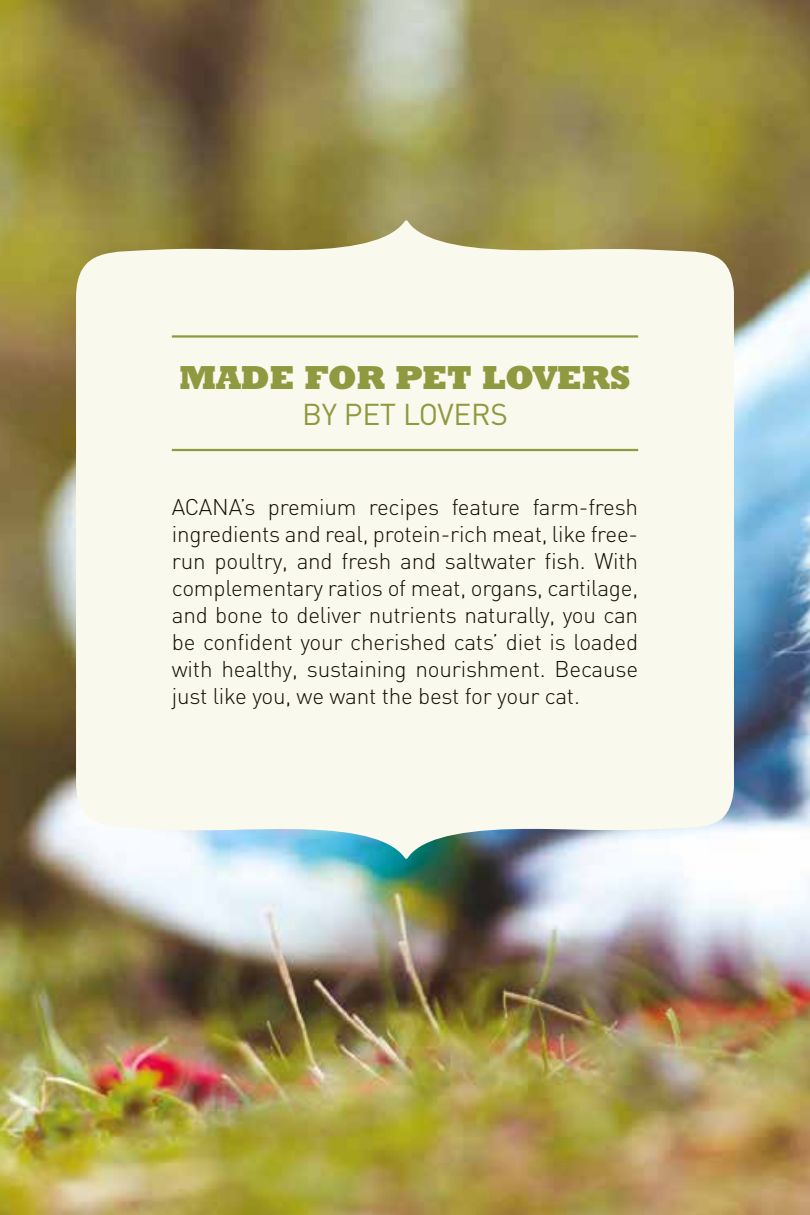
<style>
.page{position:relative;width:810px;height:1215px;background:#fff}
.page>*{position:absolute;margin:0;border:0;box-sizing:border-box;transform-origin:0 0}
.t1{font:800 33.75px "Rockwell Std";letter-spacing:-.02em;color:#8f993f}
.t2{font:29.7px "DIN";letter-spacing:-.01em;color:#8f993f}
.t3{font:300 22.5px/27px "DIN";letter-spacing:-.01em;color:#140e03;text-align:justify}
</style>
<div class="page">
<img style="left:0;top:0;width:810px;height:1215px">
<svg style="left:76px;top:220px;width:658px;height:639px;background:#f1f1e4"></svg>
<hr style="left:172px;top:449px;width:466px;height:2px;background:#8f993f">
<hr style="left:172px;top:335px;width:466px;height:3px;background:#8f993f">
<h1 class="t1" style="left:179px;top:358px;width:453px">MADE FOR PET LOVERS</h1>
<h2 class="t2" style="left:302px;top:398px;width:207px">BY PET LOVERS</h2>
<p class="t3" style="left:172px;top:496px;width:468px">ACANA’s premium recipes feature farm-fresh ingredients and real, protein-rich meat, like free&shy;run poultry, and fresh and saltwater fish. With complementary ratios of meat, organs, cartilage, and bone to deliver nutrients naturally, you can be confident your cherished cats’ diet is loaded with healthy, sustaining nourishment. Because just like you, we want the best for your cat.</p>
</div>
